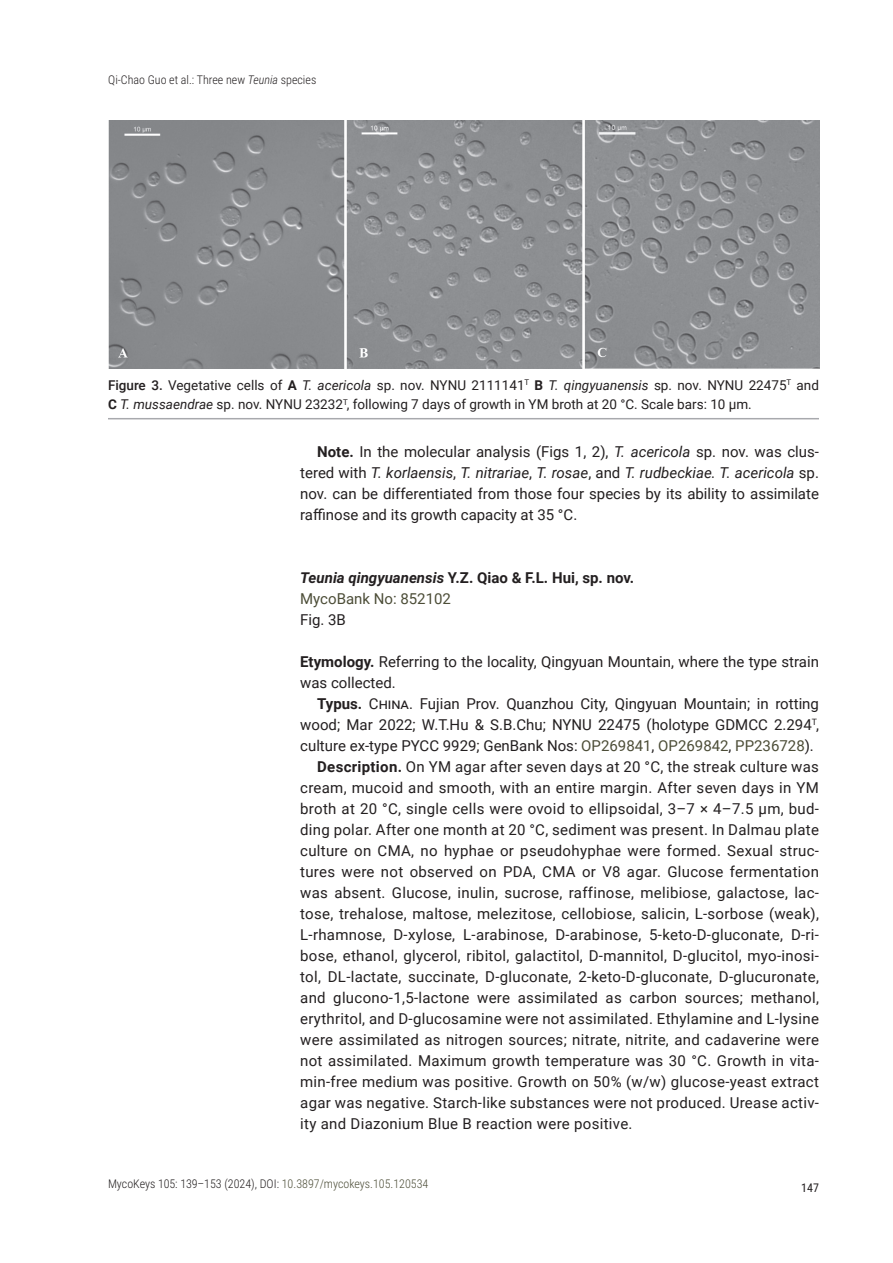
<style>
.page{position:relative;width:893px;height:1263px;background:#fff}
.page>*{position:absolute;margin:0;border:0;box-sizing:border-box;transform-origin:0 0}
.t1{font:15px/21px "Roboto";letter-spacing:.02em;color:#231f20;text-align:justify}
.t2{font:15px/21px "Roboto";color:#231f20}
.t3{font:700 15px/21px "Roboto";color:#231f20}
.t4{font:13.5px/19.8px "Roboto";color:#231f20}
.t5{font:300 12px "Roboto Condensed";color:#231f20}
.t6{font:12px "Roboto Condensed";color:#231f20}
.s1{font-style:italic}
.s2{font-weight:500}
.s3{font-weight:700}
.s4{font-weight:400;color:#4c4d37}
.s5{color:#4c4d37}
</style>
<div class="page">
<hr style="left:108px;top:418px;width:711px;height:1px;background:#a8a9ad">
<img style="left:108px;top:121px;width:711px;height:248px">
<p class="t5" style="left:108px;top:71px;width:210px">Qi-Chao Guo et al.: Three new <span class="s1">Teunia</span> species</p>
<p class="t4" style="left:108px;top:374px;width:712px"><span class="s2">Figure 3.</span> Vegetative cells of <span class="s3">A</span> <span class="s1">T. acericola</span> sp. nov. NYNU 2111141<sup>T</sup> <span class="s3">B</span> <span class="s1">T. qingyuanensis</span> sp. nov. NYNU 22475<sup>T</sup> and<br><span class="s3">C</span> <span class="s1">T. mussaendrae</span> sp. nov. NYNU 23232<sup>T</sup>, following 7 days of growth in YM broth at 20 °C. Scale bars: 10 μm.</p>
<p class="t1" style="left:300px;top:440px;width:520px;text-indent:17px"><span class="s3">Note.</span> In the molecular analysis (Figs 1, 2), <span class="s1">T. acericola</span> sp. nov. was clus&shy;tered with <span class="s1">T. korlaensis</span>, <span class="s1">T. nitrariae</span>, <span class="s1">T. rosae</span>, and <span class="s1">T. rudbeckiae. T. acericola</span> sp. nov. can be differentiated from those four species by its ability to assimilate raffinose and its growth capacity at 35 °C.</p>
<p class="t3" style="left:300px;top:566px;width:335px"><span class="s1">Teunia qingyuanensis</span> Y.Z. Qiao &amp; F.L. Hui, sp. nov.<br><span class="s4">MycoBank No: 852102</span></p>
<p class="t1" style="left:300px;top:608px;width:47px">Fig. 3B</p>
<p class="t2" style="left:300px;top:650px;width:520px"><span class="s3">Etymology.</span> Referring to the locality, Qingyuan Mountain, where the type strain was collected.</p>
<p class="t2" style="left:317px;top:692px;width:503px"><span class="s3">Typus.</span> China. Fujian Prov. Quanzhou City, Qingyuan Mountain; in rotting</p>
<p class="t2" style="left:300px;top:713px;width:520px">wood; Mar 2022; W.T.Hu &amp; S.B.Chu; NYNU 22475 (holotype GDMCC 2.294<sup>T</sup>,</p>
<p class="t2" style="left:300px;top:734px;width:515px">culture ex-type PYCC 9929; GenBank Nos: <span class="s5">OP269841</span>, <span class="s5">OP269842</span>, <span class="s5">PP236728</span>).</p>
<p class="t1" style="left:317px;top:755px;width:503px"><span class="s3">Description.</span> On YM agar after seven days at 20 °C, the streak culture was</p>
<p class="t1" style="left:300px;top:776px;width:520px">cream, mucoid and smooth, with an entire margin. After seven days in YM</p>
<p class="t1" style="left:300px;top:797px;width:520px">broth at 20 °C, single cells were ovoid to ellipsoidal, 3–7 × 4–7.5 μm, bud-</p>
<p class="t1" style="left:300px;top:818px;width:520px">ding polar. After one month at 20 °C, sediment was present. In Dalmau plate</p>
<p class="t1" style="left:300px;top:839px;width:520px">culture on CMA, no hyphae or pseudohyphae were formed. Sexual struc-</p>
<p class="t1" style="left:300px;top:860px;width:520px">tures were not observed on PDA, CMA or V8 agar. Glucose fermentation</p>
<p class="t1" style="left:300px;top:881px;width:520px">was absent. Glucose, inulin, sucrose, raffinose, melibiose, galactose, lac-</p>
<p class="t1" style="left:300px;top:902px;width:520px">tose, trehalose, maltose, melezitose, cellobiose, salicin, L-sorbose (weak),</p>
<p class="t1" style="left:300px;top:923px;width:520px">L-rhamnose, D-xylose, L-arabinose, D-arabinose, 5-keto-D-gluconate, D-ri-</p>
<p class="t1" style="left:300px;top:944px;width:520px">bose, ethanol, glycerol, ribitol, galactitol, D-mannitol, D-glucitol, myo-inosi-</p>
<p class="t1" style="left:300px;top:965px;width:520px">tol, DL-lactate, succinate, D-gluconate, 2-keto-D-gluconate, D-glucuronate,</p>
<p class="t1" style="left:300px;top:986px;width:520px">and glucono-1,5-lactone were assimilated as carbon sources; methanol,</p>
<p class="t1" style="left:300px;top:1007px;width:520px">erythritol, and D-glucosamine were not assimilated. Ethylamine and L-lysine</p>
<p class="t1" style="left:300px;top:1028px;width:520px">were assimilated as nitrogen sources; nitrate, nitrite, and cadaverine were</p>
<p class="t1" style="left:300px;top:1049px;width:520px">not assimilated. Maximum growth temperature was 30 °C. Growth in vita-</p>
<p class="t1" style="left:300px;top:1070px;width:520px">min-free medium was positive. Growth on 50% (w/w) glucose-yeast extract</p>
<p class="t1" style="left:300px;top:1091px;width:520px">agar was negative. Starch-like substances were not produced. Urease activ-</p>
<p class="t1" style="left:300px;top:1112px;width:334px">ity and Diazonium Blue B reaction were positive.</p>
<p class="t5" style="left:108px;top:1175px;width:322px">MycoKeys 105: 139–153 (2024), DOI: <span class="s5">10.3897/mycokeys.105.120534</span></p>
<p class="t6" style="left:801px;top:1179px;width:19px">147</p>
</div>
